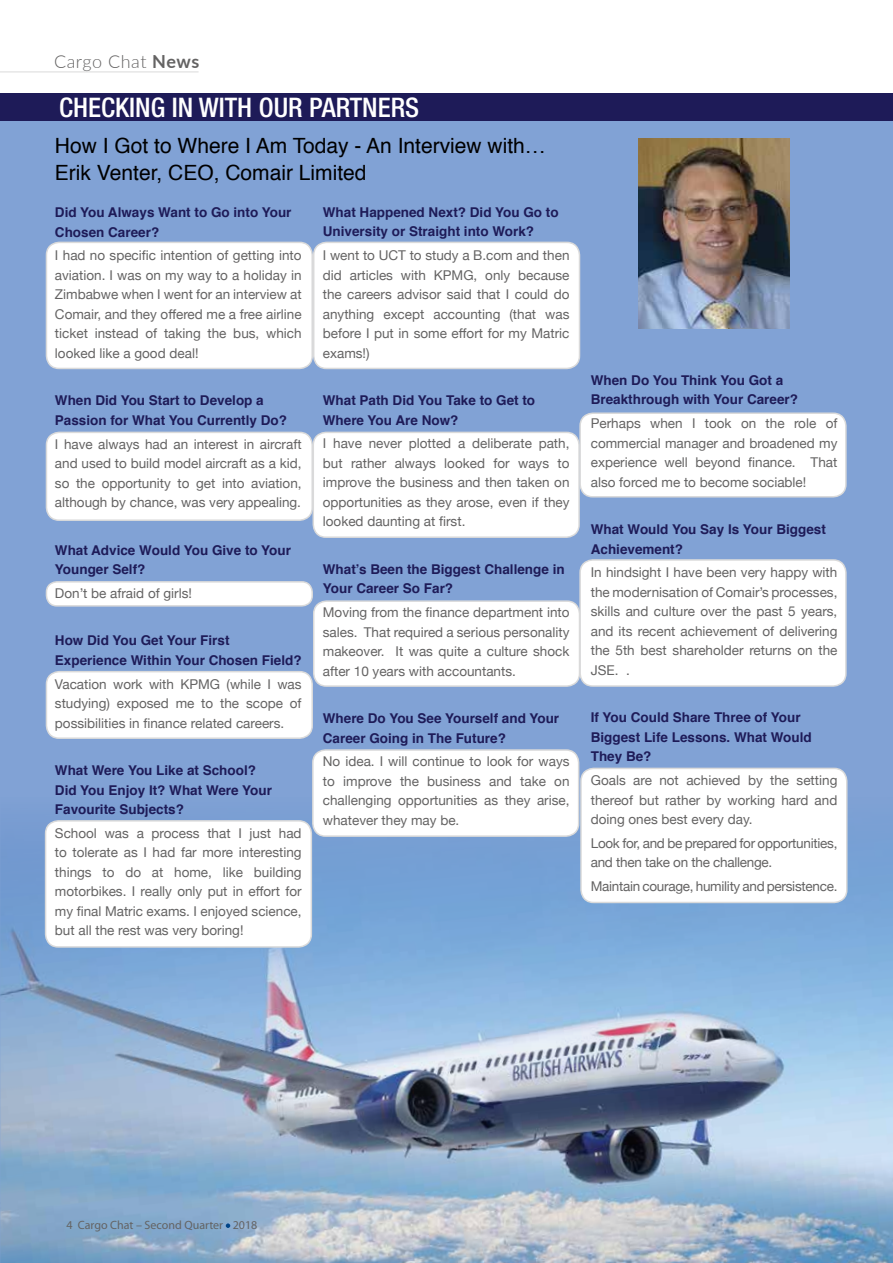
<style>
.page{position:relative;width:893px;height:1263px;background:#fff}
.page>*{position:absolute;margin:0;border:0;box-sizing:border-box;transform-origin:0 0}
.t1{font:500 condensed 27px "Helvetica Neue LT Std";color:#fff}
.t2{font:21px/27px "Helvetica";color:#000}
.t3{font:300 18px "Lato";letter-spacing:.03em;color:#646363}
.t4{font:13.5px/19.5px "Helvetica Neue";color:#646363;text-align:justify}
.t5{font:700 13.5px/19.5px "Helvetica";color:#1e1b58}
.t6{font:13.5px/19.5px "Helvetica Neue";letter-spacing:-.02em;color:#646363}
.t7{font:12px "Myriad Pro";color:#646363}
.s1{font-weight:700}
</style>
<div class="page">
<div style="left:0;top:94px;width:893px;height:1169px;background:#81a2d5"></div>
<img style="left:0;top:797px;width:893px;height:466px">
<div style="left:46px;top:821px;width:265px;height:126px;background:#fff;border-radius:13px"></div>
<div style="left:45px;top:820px;width:267px;height:128px;border:2px solid #dadada;border-radius:13px"></div>
<div style="left:0;top:94px;width:893px;height:27px;background:#1e1b58"></div>
<div style="left:46px;top:242px;width:266px;height:126px;background:#fff;border-radius:13px"></div>
<div style="left:46px;top:242px;width:267px;height:127px;border:2px solid #dadada;border-radius:13px"></div>
<div style="left:46px;top:432px;width:266px;height:88px;background:#fff;border-radius:13px"></div>
<div style="left:46px;top:432px;width:267px;height:89px;border:2px solid #dadada;border-radius:13px"></div>
<div style="left:46px;top:582px;width:266px;height:24px;background:#fff;border-radius:10px"></div>
<div style="left:46px;top:581px;width:267px;height:26px;border:2px solid #dadada;border-radius:10px"></div>
<div style="left:313px;top:432px;width:266px;height:105px;background:#fff;border-radius:13px"></div>
<div style="left:313px;top:432px;width:267px;height:106px;border:2px solid #dadada;border-radius:13px"></div>
<div style="left:46px;top:672px;width:266px;height:66px;background:#fff;border-radius:13px"></div>
<div style="left:46px;top:671px;width:267px;height:68px;border:2px solid #dadada;border-radius:13px"></div>
<div style="left:314px;top:242px;width:265px;height:126px;background:#fff;border-radius:13px"></div>
<div style="left:313px;top:242px;width:267px;height:127px;border:2px solid #dadada;border-radius:13px"></div>
<div style="left:314px;top:601px;width:265px;height:85px;background:#fff;border-radius:13px"></div>
<div style="left:313px;top:600px;width:267px;height:87px;border:2px solid #dadada;border-radius:13px"></div>
<div style="left:580px;top:413px;width:266px;height:84px;background:#fff;border-radius:13px"></div>
<div style="left:579px;top:412px;width:268px;height:85px;border:2px solid #dadada;border-radius:13px"></div>
<div style="left:313px;top:750px;width:266px;height:86px;background:#fff;border-radius:13px"></div>
<div style="left:312px;top:749px;width:267px;height:88px;border:2px solid #dadada;border-radius:13px"></div>
<div style="left:580px;top:560px;width:266px;height:126px;background:#fff;border-radius:13px"></div>
<div style="left:579px;top:559px;width:268px;height:128px;border:2px solid #dadada;border-radius:13px"></div>
<div style="left:581px;top:768px;width:266px;height:134px;background:#fff;border-radius:13px"></div>
<div style="left:580px;top:768px;width:267px;height:135px;border:2px solid #dadada;border-radius:13px"></div>
<img style="left:638px;top:138px;width:152px;height:190px">
<svg style="left:226px;top:1223px;width:4px;height:5px"></svg>
<hr style="left:0;top:72px;width:199px;height:1px;background:#dadada">
<h3 class="t3" style="left:54px;top:50px;width:147px">Cargo Chat <span class="s1">News</span></h3>
<h1 class="t1" style="left:59px;top:91px;width:361px">CHECKING IN WITH OUR PARTNERS</h1>
<h2 class="t2" style="left:55px;top:133px;width:492px">How I Got to Where I Am Today - An Interview with…<br>Erik Venter, CEO, Comair Limited</h2>
<p class="t5" style="left:55px;top:203px;width:238px">Did You Always Want to Go into Your<br>Chosen Career?</p>
<p class="t4" style="left:55px;top:247px;width:248px">I had no specific intention of getting into aviation. I was on my way to a holiday in Zimbabwe when I went for an interview at Comair, and they offered me a free airline ticket instead of taking the bus, which looked like a good deal!</p>
<p class="t5" style="left:55px;top:391px;width:234px">When Did You Start to Develop a<br>Passion for What You Currently Do?</p>
<p class="t4" style="left:55px;top:435px;width:248px">I have always had an interest in aircraft and used to build model aircraft as a kid, so the opportunity to get into aviation, although by chance, was very appealing.</p>
<p class="t5" style="left:55px;top:540px;width:238px">What Advice Would You Give to Your<br>Younger Self?</p>
<p class="t4" style="left:55px;top:584px;width:139px">Don’t be afraid of girls!</p>
<p class="t5" style="left:55px;top:631px;width:248px">How Did You Get Your First<br>Experience Within Your Chosen Field?</p>
<p class="t4" style="left:55px;top:675px;width:248px">Vacation work with KPMG (while I was studying) exposed me to the scope of possibilities in finance related careers.</p>
<p class="t5" style="left:55px;top:761px;width:219px">What Were You Like at School?<br>Did You Enjoy It? What Were Your<br>Favourite Subjects?</p>
<p class="t4" style="left:55px;top:824px;width:248px">School was a process that I just had to tolerate as I had far more interesting things to do at home, like building motorbikes. I really only put in effort for my final Matric exams. I enjoyed science, but all the rest was very boring!</p>
<p class="t5" style="left:323px;top:203px;width:237px">What Happened Next? Did You Go to<br>University or Straight into Work?</p>
<p class="t4" style="left:323px;top:246px;width:248px">I went to UCT to study a B.com and then did articles with KPMG, only because the careers advisor said that I could do anything except accounting (that was before I put in some effort for my Matric exams!)</p>
<p class="t5" style="left:323px;top:391px;width:214px">What Path Did You Take to Get to<br>Where You Are Now?</p>
<p class="t4" style="left:323px;top:435px;width:248px">I have never plotted a deliberate path, but rather always looked for ways to improve the business and then taken on opportunities as they arose, even if they looked daunting at first.</p>
<p class="t5" style="left:323px;top:560px;width:243px">What’s Been the Biggest Challenge in<br>Your Career So Far?</p>
<p class="t4" style="left:323px;top:603px;width:248px">Moving from the finance department into sales. That required a serious personality makeover. It was quite a culture shock after 10 years with accountants.</p>
<p class="t5" style="left:323px;top:709px;width:238px">Where Do You See Yourself and Your<br>Career Going in The Future?</p>
<p class="t4" style="left:323px;top:753px;width:248px">No idea. I will continue to look for ways to improve the business and take on challenging opportunities as they arise, whatever they may be.</p>
<p class="t5" style="left:591px;top:370px;width:209px">When Do You Think You Got a<br>Breakthrough with Your Career?</p>
<p class="t4" style="left:591px;top:414px;width:248px">Perhaps when I took on the role of commercial manager and broadened my experience well beyond finance. That also forced me to become sociable!</p>
<p class="t5" style="left:591px;top:520px;width:237px">What Would You Say Is Your Biggest<br>Achievement?</p>
<p class="t4" style="left:591px;top:564px;width:248px">In hindsight I have been very happy with the modernisation of Comair’s processes, skills and culture over the past 5 years, and its recent achievement of delivering the 5th best shareholder returns on the JSE. .</p>
<p class="t5" style="left:591px;top:708px;width:223px">If You Could Share Three of Your<br>Biggest Life Lessons. What Would<br>They Be?</p>
<p class="t4" style="left:591px;top:771px;width:248px">Goals are not achieved by the setting thereof but rather by working hard and doing ones best every day.</p>
<p class="t6" style="left:591px;top:834px;width:248px">Look for, and be prepared for opportunities, and then take on the challenge.</p>
<p class="t6" style="left:591px;top:877px;width:248px">Maintain courage, humility and persistence.</p>
<p class="t7" style="left:67px;top:1218px;width:192px">4 Cargo Chat – Second Quarter 2018</p>
</div>
